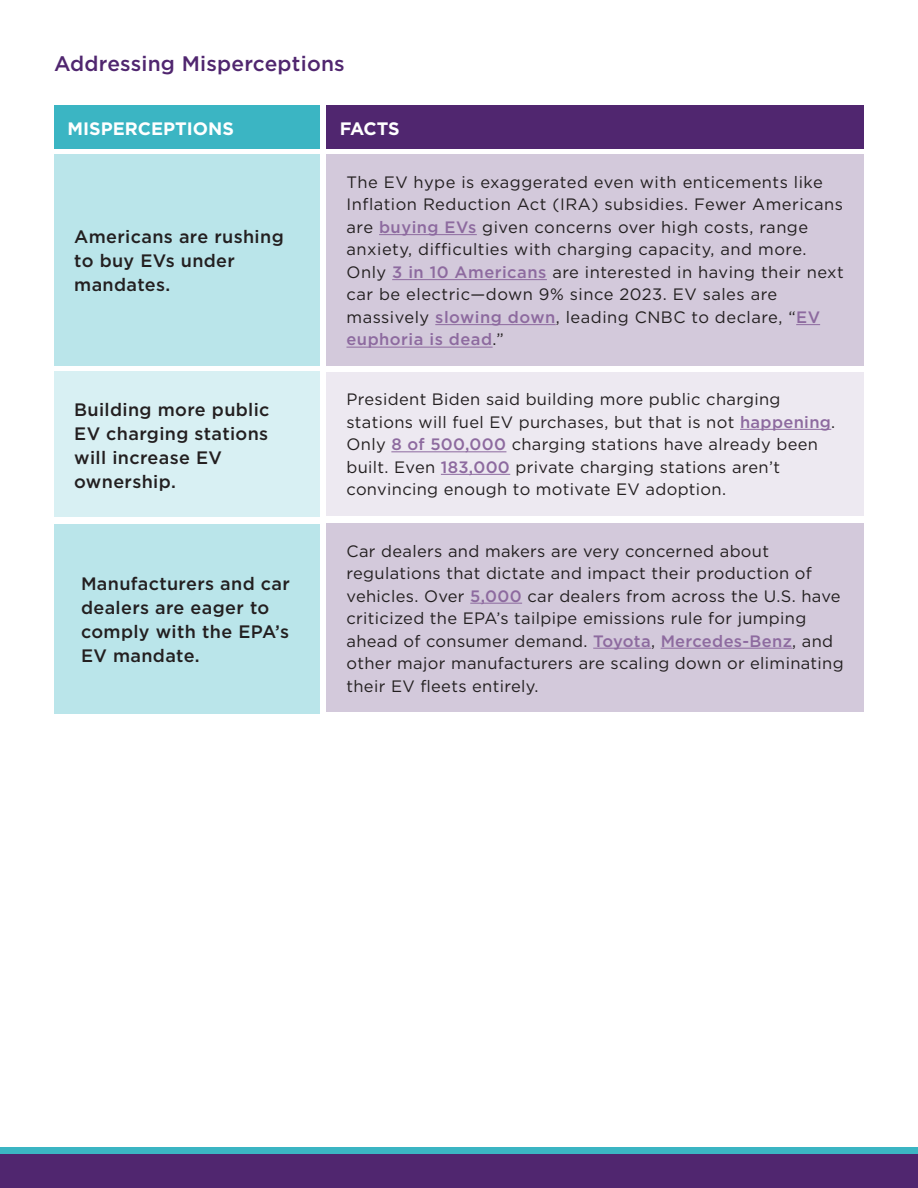
<style>
.page{position:relative;width:918px;height:1188px;background:#fff}
.page>*{position:absolute;margin:0;border:0;box-sizing:border-box;transform-origin:0 0}
.t1{font:500 21px "Gotham";letter-spacing:.01em;color:#50266f}
.Body{font:500 18px/24px "Gotham";letter-spacing:.02em;color:#231f20}
.Default{font:700 18px "Gotham";color:#fff}
.t2{font:16.5px/22.5px "Gotham";letter-spacing:.02em;color:#231f20}
.s1{font-weight:500;color:#8d6a9f}
</style>
<div class="page">
<div style="left:0;top:1153px;width:918px;height:35px;background:#50266f"></div>
<div style="left:0;top:1148px;width:918px;height:6px;background:#3bb5c3"></div>
<div style="left:54px;top:105px;width:266px;height:44px;background:#3bb5c3"></div>
<div style="left:326px;top:105px;width:538px;height:44px;background:#50266f"></div>
<div style="left:54px;top:155px;width:266px;height:211px;background:#bae5ea"></div>
<div style="left:326px;top:155px;width:538px;height:211px;background:#d3c9db"></div>
<hr style="left:379px;top:234px;width:98px;height:1px;background:#8d6a9f">
<hr style="left:392px;top:279px;width:155px;height:1px;background:#8d6a9f">
<hr style="left:435px;top:324px;width:121px;height:1px;background:#8d6a9f">
<svg style="left:796px;top:324px;width:24px;height:1px"></svg>
<hr style="left:346px;top:347px;width:147px;height:1px;background:#8d6a9f">
<div style="left:54px;top:525px;width:266px;height:189px;background:#bae5ea"></div>
<div style="left:326px;top:523px;width:538px;height:189px;background:#d3c9db"></div>
<hr style="left:470px;top:603px;width:52px;height:1px;background:#8d6a9f">
<hr style="left:593px;top:648px;width:58px;height:1px;background:#8d6a9f">
<hr style="left:661px;top:648px;width:131px;height:1px;background:#8d6a9f">
<div style="left:54px;top:372px;width:266px;height:145px;background:#d8f0f3"></div>
<div style="left:326px;top:372px;width:538px;height:143px;background:#ede9f1"></div>
<hr style="left:740px;top:429px;width:91px;height:1px;background:#8d6a9f">
<hr style="left:391px;top:451px;width:115px;height:1px;background:#8d6a9f">
<hr style="left:441px;top:474px;width:69px;height:1px;background:#8d6a9f">
<p class="t1" style="left:54px;top:50px;width:292px">Addressing Misperceptions</p>
<p class="Default" style="left:68px;top:118px;width:168px">MISPERCEPTIONS</p>
<p class="Default" style="left:340px;top:118px;width:61px">FACTS</p>
<p class="Body" style="left:74px;top:225px;width:211px">Americans are rushing to buy EVs under mandates.</p>
<p class="t2" style="left:346px;top:171px;width:499px">The EV hype is exaggerated even with enticements like Inflation Reduction Act (IRA) subsidies. Fewer Americans are <span class="s1">buying EVs</span> given concerns over high costs, range anxiety, difficulties with charging capacity, and more.<br>Only <span class="s1">3 in 10 Americans</span> are interested in having their next car be electric—down 9% since 2023. EV sales are massively <span class="s1">slowing down</span>, leading CNBC to declare, “<span class="s1">EV euphoria is dead</span>.”</p>
<p class="Body" style="left:74px;top:397px;width:197px">Building more public<br>EV charging stations will increase EV ownership.</p>
<p class="t2" style="left:346px;top:388px;width:490px">President Biden said building more public charging stations will fuel EV purchases, but that is not <span class="s1">happening</span>.<br>Only <span class="s1">8 of 500,000</span> charging stations have already been built. Even <span class="s1">183,000</span> private charging stations aren’t convincing enough to motivate EV adoption.</p>
<p class="Body" style="left:81px;top:572px;width:210px">Manufacturers and car dealers are eager to comply with the EPA’s<br>EV mandate.</p>
<p class="t2" style="left:346px;top:539px;width:499px">Car dealers and makers are very concerned about regulations that dictate and impact their production of vehicles. Over <span class="s1">5,000</span> car dealers from across the U.S. have criticized the EPA’s tailpipe emissions rule for jumping ahead of consumer demand. <span class="s1">Toyota</span>, <span class="s1">Mercedes-Benz</span>, and other major manufacturers are scaling down or eliminating their EV fleets entirely.</p>
</div>
